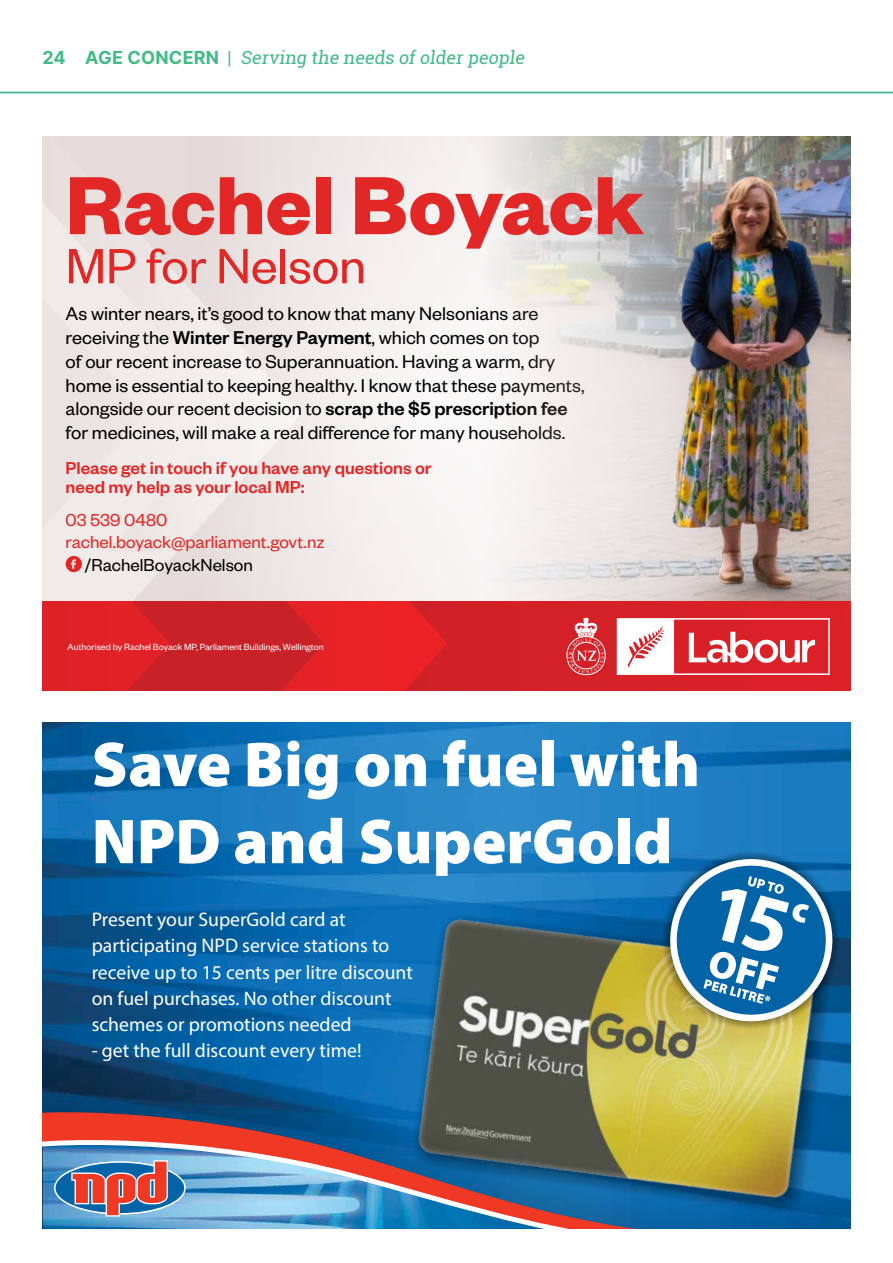
<style>
.page{position:relative;width:893px;height:1263px;background:#fff}
.page>*{position:absolute;margin:0;border:0;box-sizing:border-box;transform-origin:0 0}
.t1{font:700 90.45px "Founders Grotesk";color:#e12827}
.t2{font:900 63.9px/77.1px "Myriad Pro";color:#fff}
.t3{font:54.3px "Founders Grotesk";color:#e12827}
.t4{font:20.4px/23.7px "Founders Grotesk";color:#000}
.t5{font:19.65px/26.2px "Myriad Pro";color:#fff}
.t6{font:500 19.05px/19px "Founders Grotesk";color:#e12827}
.t7{font:19.05px/22.2px "Founders Grotesk";letter-spacing:-.005em;color:#e12827}
.t8{font:19.05px "Founders Grotesk";color:#000}
.t9{font:18px "Roboto Slab";color:#42ba85}
.t10{font:9.9px "Founders Grotesk";color:#fff}
.s1{font-family:"Inter";font-weight:700}
.s2{font-weight:500}
</style>
<div class="page">
<hr style="left:0;top:92px;width:893px;height:1px;background:#42ba85">
<img style="left:43px;top:722px;width:807px;height:326px">
<img style="left:377px;top:880px;width:473px;height:168px">
<svg style="left:43px;top:1048px;width:807px;height:56px;background:#4f7577"></svg>
<svg style="left:43px;top:1104px;width:807px;height:32px;background:#6a695a"></svg>
<img style="left:43px;top:1136px;width:807px;height:93px">
<svg style="left:54px;top:1161px;width:132px;height:53px"></svg>
<div style="left:56px;top:1163px;width:128px;height:50px;background:#0263a7;border-radius:50%"></div>
<svg style="left:70px;top:1160px;width:99px;height:56px"></svg>
<div style="left:43px;top:136px;width:807px;height:555px;background:#ede7e5"></div>
<svg style="left:66px;top:556px;width:16px;height:16px"></svg>
<img style="left:187px;top:136px;width:663px;height:465px">
<div style="left:43px;top:601px;width:807px;height:90px;background:#c82127"></div>
<svg style="left:43px;top:601px;width:127px;height:90px"></svg>
<svg style="left:281px;top:573px;width:569px;height:118px"></svg>
<img style="left:661px;top:171px;width:174px;height:424px">
<svg style="left:661px;top:850px;width:180px;height:180px;background:#4182a6"></svg>
<p class="t9" style="left:43px;top:45px;width:486px"><span class="s1">2 4 AG E C O N C E R N</span> | Serving the needs of older people</p>
<h1 class="t1" style="left:66px;top:147px;width:579px">Rachel Boyack</h1>
<h3 class="t3" style="left:66px;top:233px;width:302px">MP for Nelson</h3>
<p class="t4" style="left:66px;top:301px;width:520px">As winter nears, it’s good to know that many Nelsonians are receiving the <span class="s2">Winter Energy Payment</span>, which comes on top<br>of our recent increase to Superannuation. Having a warm, dry home is essential to keeping healthy. I know that these payments, alongside our recent decision to <span class="s2">scrap the $5 prescription fee </span>for medicines, will make a real difference for many households.</p>
<p class="t6" style="left:66px;top:458px;width:368px">Please get in touch if you have any questions or need my help as your local MP:</p>
<p class="t7" style="left:66px;top:508px;width:260px">03 539 0480 rachel.boyack@parliament.govt.nz</p>
<p class="t8" style="left:85px;top:553px;width:169px">/RachelBoyackNelson</p>
<p class="t10" style="left:68px;top:641px;width:258px">Authorised by Rachel Boyack MP, Parliament Buildings, Wellington</p>
<h2 class="t2" style="left:92px;top:723px;width:610px">Save Big on fuel with<br>NPD and SuperGold</h2>
<p class="t5" style="left:92px;top:906px;width:323px">Present your SuperGold card at participating NPD service stations to receive up to 15 cents per litre discount on fuel purchases. No other discount schemes or promotions needed</p>
<p class="t5" style="left:92px;top:1037px;width:271px">- get the full discount every time!</p>
</div>
